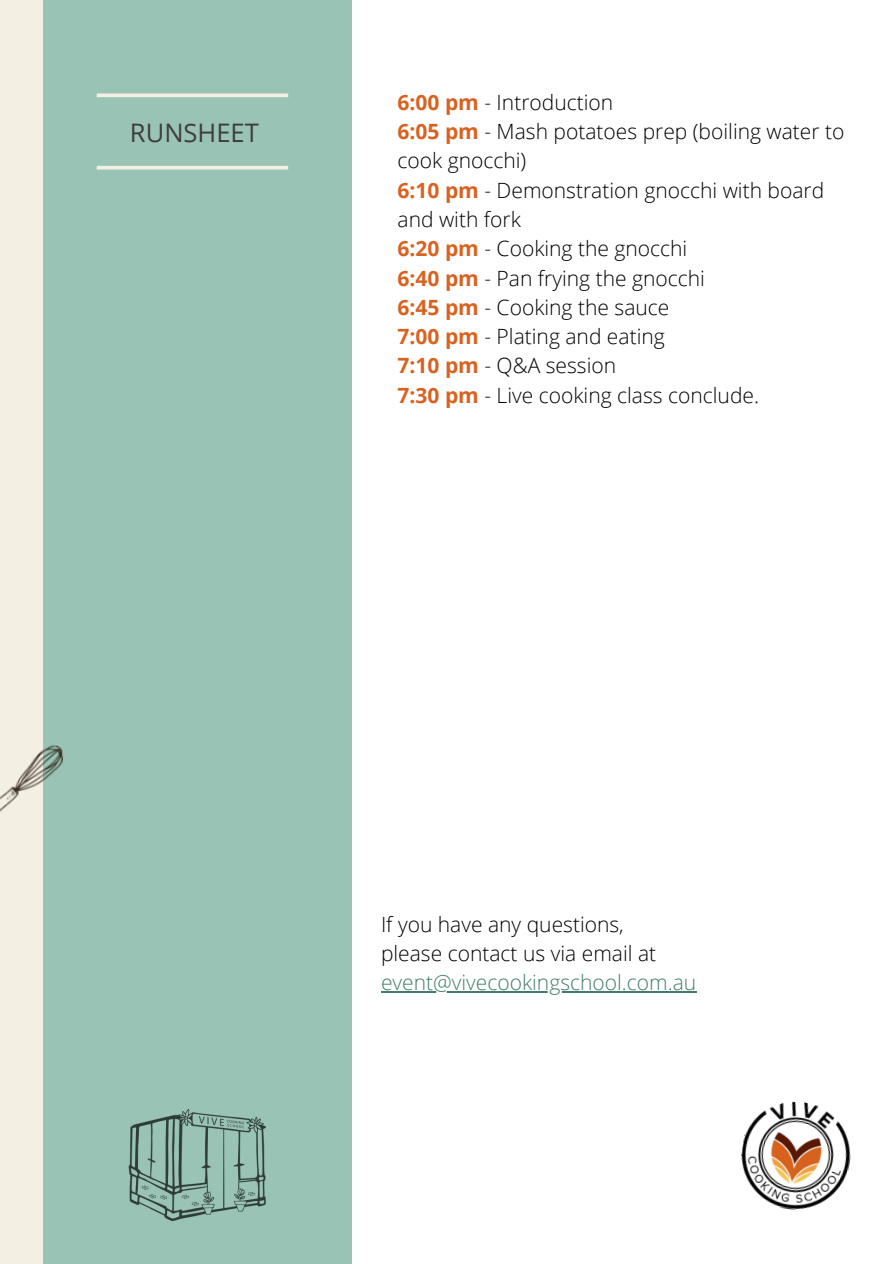
<style>
.page{position:relative;width:894px;height:1264px;background:#fff}
.page>*{position:absolute;margin:0;border:0;box-sizing:border-box;transform-origin:0 0}
.t1{font:25.5px "Open Sans";color:#3f3d3c}
.t2{font:300 21px/29.2px "Open Sans";color:#000}
.t3{font:300 21px "Open Sans";color:#427d69}
.s1{font-weight:700;color:#d96220}
</style>
<div class="page">
<div style="left:0;top:0;width:316px;height:1263px;background:#f3efe3"></div>
<div style="left:43px;top:0;width:308px;height:1263px;background:#99c4b5"></div>
<img style="left:741px;top:1101px;width:110px;height:109px">
<img style="left:0;top:745px;width:64px;height:67px">
<svg style="left:97px;top:93px;width:191px;height:4px"></svg>
<svg style="left:97px;top:166px;width:191px;height:3px"></svg>
<img style="left:128px;top:1108px;width:138px;height:114px">
<hr style="left:381px;top:991px;width:315px;height:1px;background:#427d69">
<p class="t1" style="left:130px;top:115px;width:130px">RUNSHEET</p>
<p class="t2" style="left:397px;top:87px;width:217px"><span class="s1">6:00 pm</span> - Introduction</p>
<p class="t2" style="left:397px;top:116px;width:448px"><span class="s1">6:05 pm</span> - Mash potatoes prep (boiling water to cook gnocchi)</p>
<p class="t2" style="left:397px;top:175px;width:428px"><span class="s1">6:10 pm</span> - Demonstration gnocchi with board and with fork</p>
<p class="t2" style="left:397px;top:233px;width:291px"><span class="s1">6:20 pm</span> - Cooking the gnocchi</p>
<p class="t2" style="left:397px;top:263px;width:309px"><span class="s1">6:40 pm</span> - Pan frying the gnocchi</p>
<p class="t2" style="left:397px;top:292px;width:273px"><span class="s1">6:45 pm</span> - Cooking the sauce</p>
<p class="t2" style="left:397px;top:321px;width:269px"><span class="s1">7:00 pm</span> - Plating and eating</p>
<p class="t2" style="left:397px;top:350px;width:220px"><span class="s1">7:10 pm</span> - Q&amp;A session</p>
<p class="t2" style="left:397px;top:380px;width:363px"><span class="s1">7:30 pm</span> - Live cooking class conclude.</p>
<p class="t2" style="left:381px;top:908px;width:244px">If you have any questions,</p>
<p class="t2" style="left:381px;top:938px;width:276px">please contact us via email at</p>
<p class="t3" style="left:381px;top:967px;width:317px">event@vivecookingschool.com.au</p>
</div>
